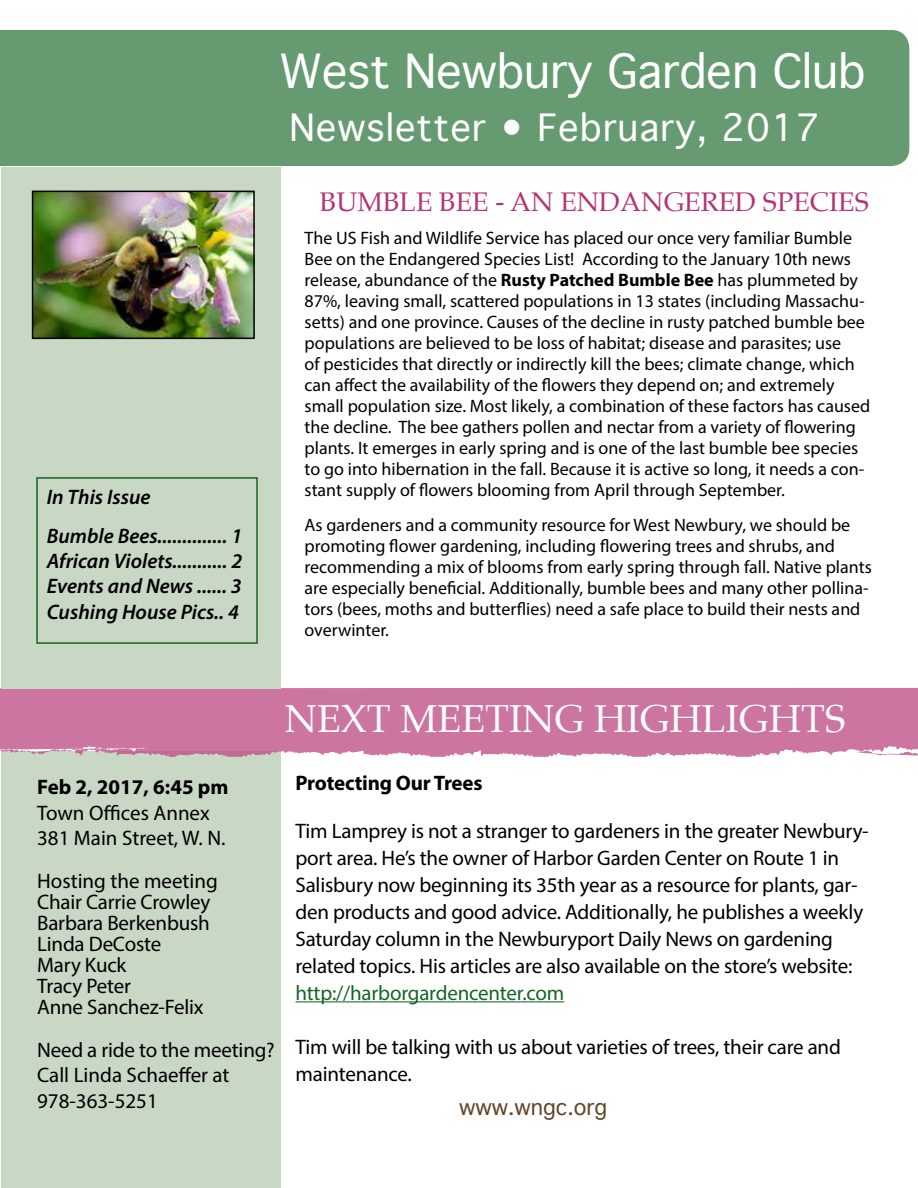
<style>
.page{position:relative;width:918px;height:1188px;background:#fff}
.page>*{position:absolute;margin:0;border:0;box-sizing:border-box;transform-origin:0 0}
.t1{font:45px "Geneva";letter-spacing:-.005em;color:#fff}
.t2{font:39px "Palatino";color:#fff}
.t3{font:36px "Geneva";letter-spacing:.025em;color:#fff}
.t4{font:27px "Palatino";color:#b63276}
.t5{font:21px/27px "Myriad Pro";letter-spacing:-.01em;color:#000}
.t6{font:italic 600 21px/25.2px "Myriad Pro";color:#000}
.t7{font:700 21px "Myriad Pro";letter-spacing:-.01em;color:#000}
.t8{font:21px "Myriad Pro";letter-spacing:-.01em;color:#146526}
.t9{font:21px "Geneva";color:#644426}
.t10{font:18px/21px "Myriad Pro";color:#000}
.s1{font-weight:700}
</style>
<div class="page">
<div style="left:1px;top:751px;width:279px;height:437px;background:#c9d7c5"></div>
<div style="left:0;top:30px;width:909px;height:136px;background:#669b72"></div>
<svg style="left:0;top:670px;width:918px;height:88px;fill:#cc75a0"></svg>
<hr style="left:296px;top:1001px;width:268px;height:1px;background:#146526">
<div style="left:1px;top:167px;width:279px;height:521px;background:#c9d7c5"></div>
<div style="left:36px;top:477px;width:222px;height:167px;border:2px solid #146526"></div>
<img style="left:35px;top:194px;width:217px;height:142px">
<div style="left:32px;top:191px;width:223px;height:148px;border:2px solid #000"></div>
<h1 class="t1" style="left:279px;top:46px;width:588px">West Newbury Garden Club</h1>
<h3 class="t3" style="left:289px;top:107px;width:532px">Newsletter • February, 2017</h3>
<p class="t6" style="left:47px;top:477px;width:197px;line-height:38.7px">In This Issue<br>Bumble Bees.............. 1</p>
<p class="t6" style="left:47px;top:548px;width:197px;text-align:justify">African Violets........... 2<br>Events and News ...... 3<br>Cushing House Pics.. 4</p>
<h3 class="t4" style="left:320px;top:179px;width:548px">BUMBLE BEE - AN ENDANGERED SPECIES</h3>
<p class="t10" style="left:305px;top:228px;width:567px">The US Fish and Wildlife Service has placed our once very familiar Bumble Bee on the Endangered Species List! According to the January 10th news release, abundance of the <span class="s1">Rusty Patched Bumble Bee</span> has plummeted by 87%, leaving small, scattered populations in 13 states (including Massachu&shy;setts) and one province. Causes of the decline in rusty patched bumble bee populations are believed to be loss of habitat; disease and parasites; use<br>of pesticides that directly or indirectly kill the bees; climate change, which can affect the availability of the flowers they depend on; and extremely small population size. Most likely, a combination of these factors has caused the decline. The bee gathers pollen and nectar from a variety of flowering plants. It emerges in early spring and is one of the last bumble bee species to go into hibernation in the fall. Because it is active so long, it needs a con&shy;stant supply of flowers blooming from April through September.</p>
<p class="t10" style="left:305px;top:514px;width:569px">As gardeners and a community resource for West Newbury, we should be promoting flower gardening, including flowering trees and shrubs, and recommending a mix of blooms from early spring through fall. Native plants are especially beneficial. Additionally, bumble bees and many other pollina&shy;tors (bees, moths and butterflies) need a safe place to build their nests and overwinter.</p>
<h2 class="t2" style="left:285px;top:686px;width:558px">NEXT MEETING HIGHLIGHTS</h2>
<p class="t7" style="left:37px;top:774px;width:193px">Feb 2, 2017, 6:45 pm</p>
<p class="t5" style="left:37px;top:800px;width:190px;line-height:25.2px">Town Offices Annex<br>381 Main Street, W. N.</p>
<p class="t5" style="left:37px;top:870px;width:182px;line-height:21px">Hosting the meeting<br>Chair Carrie Crowley<br>Barbara Berkenbush<br>Linda DeCoste<br>Mary Kuck<br>Tracy Peter<br>Anne Sanchez-Felix</p>
<p class="t5" style="left:37px;top:1037px;width:239px;line-height:25.2px">Need a ride to the meeting?<br>Call Linda Schaeffer at<br>978-363-5251</p>
<p class="t7" style="left:296px;top:769px;width:189px">Protecting Our Trees</p>
<p class="t5" style="left:296px;top:817px;width:575px">Tim Lamprey is not a stranger to gardeners in the greater Newbury&shy;port area. He’s the owner of Harbor Garden Center on Route 1 in Salisbury now beginning its 35th year as a resource for plants, gar&shy;den products and good advice. Additionally, he publishes a weekly Saturday column in the Newburyport Daily News on gardening related topics. His articles are also available on the store’s website:</p>
<p class="t8" style="left:296px;top:980px;width:270px">http://harborgardencenter.com</p>
<p class="t5" style="left:296px;top:1033px;width:547px">Tim will be talking with us about varieties of trees, their care and maintenance.</p>
<p class="t9" style="left:459px;top:1095px;width:150px">www.wngc.org</p>
</div>
